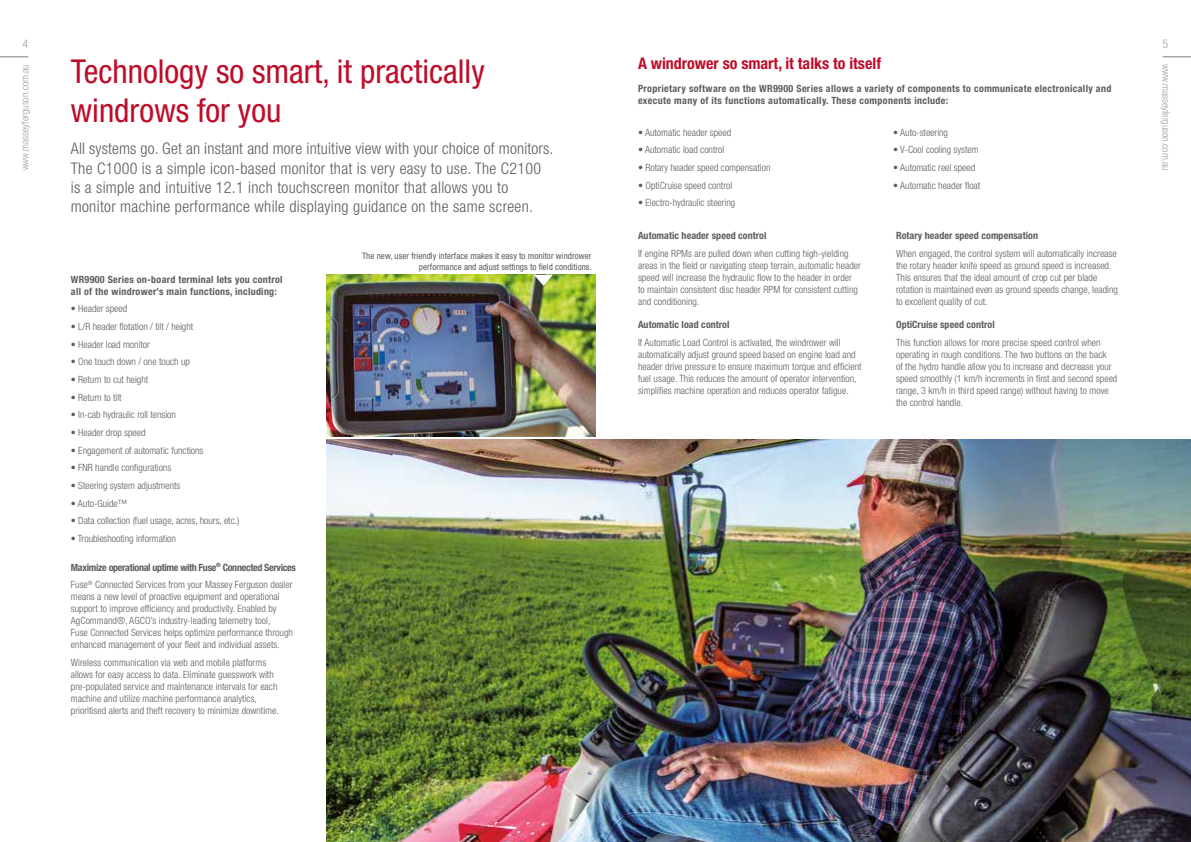
<style>
.page{position:relative;width:1191px;height:842px;background:#fff}
.page>*{position:absolute;margin:0;border:0;box-sizing:border-box;transform-origin:0 0}
.t1{font:condensed 33px/39.6px "Helvetica Neue";color:#bd0d29}
.t2{font:300 condensed 16px/19.2px "Helvetica Neue";letter-spacing:.02em;color:#5d5c5d}
.t3{font:700 condensed 16px "Helvetica Neue";color:#bd0d29}
.t4{font:300 condensed 12px "Helvetica Neue";color:#9d9ea0}
.t5{font:300 condensed 10px/12px "Helvetica Neue";letter-spacing:.005em;color:#5d5c5d}
.t6{font:700 condensed 10px/12px "Helvetica Neue";letter-spacing:.03em;color:#5d5c5d}
.t7{font:700 condensed 10px/17.7px "Helvetica Neue";letter-spacing:-.03em;color:#5d5c5d}
.t8{font:700 condensed 10px "Helvetica Neue";letter-spacing:.005em;color:#5d5c5d}
.t9{font:300 condensed 10px "Helvetica Neue";color:#9d9ea0}
.t10{font:condensed 9px/10.8px "Helvetica Neue";letter-spacing:.005em;color:#5d5c5d;text-align:right}
.s1{font-weight:300}
</style>
<div class="page">
<svg style="left:0;top:56px;width:28px;height:1px"></svg>
<svg style="left:1162px;top:56px;width:29px;height:1px"></svg>
<img style="left:326px;top:439px;width:865px;height:403px">
<img style="left:326px;top:275px;width:269px;height:161px">
<svg style="left:534px;top:275px;width:19px;height:11px"></svg>
<p class="t4" style="left:23px;top:37px;width:7px">4</p>
<p class="t9" style="left:19px;top:170px;width:108px;rotate:-90deg">www.masseyferguson.com.au</p>
<h1 class="t1" style="left:71px;top:51px;width:415px">Technology so smart, it practically windrows for you</h1>
<p class="t2" style="left:71px;top:139px;width:484px">All systems go. Get an instant and more intuitive view with your choice of monitors.<br>The C1000 is a simple icon-based monitor that is very easy to use. The C2100 is a simple and intuitive 12.1 inch touchscreen monitor that allows you to monitor machine performance while displaying guidance on the same screen.</p>
<p class="t6" style="left:71px;top:273px;width:213px">WR9900 Series on-board terminal lets you control all of the windrower’s main functions, including:</p>
<p class="t5" style="left:71px;top:303px;width:58px">• Header speed</p>
<p class="t5" style="left:71px;top:320px;width:124px">• L/R header flotation / tilt / height</p>
<p class="t5" style="left:71px;top:338px;width:81px">• Header load monitor</p>
<p class="t5" style="left:71px;top:356px;width:120px">• One touch down / one touch up</p>
<p class="t5" style="left:71px;top:373px;width:79px">• Return to cut height</p>
<p class="t5" style="left:71px;top:391px;width:52px">• Return to tilt</p>
<p class="t5" style="left:71px;top:409px;width:107px">• In-cab hydraulic roll tension</p>
<p class="t5" style="left:71px;top:426px;width:76px">• Header drop speed</p>
<p class="t5" style="left:71px;top:444px;width:134px">• Engagement of automatic functions</p>
<p class="t5" style="left:71px;top:462px;width:102px">• FNR handle configurations</p>
<p class="t5" style="left:71px;top:479px;width:111px">• Steering system adjustments</p>
<p class="t5" style="left:71px;top:497px;width:58px">• Auto-Guide™</p>
<p class="t5" style="left:71px;top:515px;width:170px">• Data collection (fuel usage, acres, hours, etc.)</p>
<p class="t5" style="left:71px;top:532px;width:107px">• Troubleshooting information</p>
<p class="t7" style="left:71px;top:558px;width:226px">Maximize operational uptime with Fuse<sup>®</sup> Connected Services<br><span class="s1">Fuse</span><sup>®</sup> <span class="s1">Connected Services from your Massey Ferguson dealer</span></p>
<p class="t5" style="left:71px;top:591px;width:224px">means a new level of proactive equipment and operational support to improve efficiency and productivity. Enabled by AgCommand®, AGCO’s industry-leading telemetry tool,<br>Fuse Connected Services helps optimize performance through enhanced management of your fleet and individual assets.</p>
<p class="t5" style="left:71px;top:656px;width:209px">Wireless communication via web and mobile platforms allows for easy access to data. Eliminate guesswork with pre-populated service and maintenance intervals for each machine and utilize machine performance analytics, prioritised alerts and theft recovery to minimize downtime.</p>
<p class="t10" style="left:362px;top:250px;width:231px">The new, user friendly interface makes it easy to monitor windrower performance and adjust settings to field conditions.</p>
<h2 class="t3" style="left:638px;top:53px;width:244px">A windrower so smart, it talks to itself</h2>
<p class="t6" style="left:638px;top:82px;width:475px">Proprietary software on the WR9900 Series allows a variety of components to communicate electronically and execute many of its functions automatically. These components include:</p>
<p class="t5" style="left:638px;top:126px;width:95px">• Automatic header speed</p>
<p class="t5" style="left:638px;top:144px;width:88px">• Automatic load control</p>
<p class="t5" style="left:638px;top:161px;width:134px">• Rotary header speed compensation</p>
<p class="t5" style="left:638px;top:179px;width:96px">• OptiCruise speed control</p>
<p class="t5" style="left:638px;top:197px;width:99px">• Electro-hydraulic steering</p>
<p class="t5" style="left:893px;top:126px;width:56px">• Auto-steering</p>
<p class="t5" style="left:893px;top:144px;width:87px">• V-Cool cooling system</p>
<p class="t5" style="left:893px;top:161px;width:83px">• Automatic reel speed</p>
<p class="t5" style="left:893px;top:179px;width:89px">• Automatic header float</p>
<p class="t8" style="left:638px;top:230px;width:130px">Automatic header speed control</p>
<p class="t5" style="left:638px;top:247px;width:224px">If engine RPMs are pulled down when cutting high-yielding areas in the field or navigating steep terrain, automatic header speed will increase the hydraulic flow to the header in order to maintain consistent disc header RPM for consistent cutting and conditioning.</p>
<p class="t8" style="left:638px;top:319px;width:93px">Automatic load control</p>
<p class="t5" style="left:638px;top:336px;width:225px">If Automatic Load Control is activated, the windrower will automatically adjust ground speed based on engine load and header drive pressure to ensure maximum torque and efficient fuel usage. This reduces the amount of operator intervention, simplifies machine operation and reduces operator fatigue.</p>
<p class="t8" style="left:896px;top:229px;width:143px">Rotary header speed compensation</p>
<p class="t5" style="left:896px;top:247px;width:223px">When engaged, the control system will automatically increase the rotary header knife speed as ground speed is increased.<br>This ensures that the ideal amount of crop cut per blade rotation is maintained even as ground speeds change, leading to excellent quality of cut.</p>
<p class="t8" style="left:896px;top:318px;width:100px">OptiCruise speed control</p>
<p class="t5" style="left:896px;top:336px;width:223px">This function allows for more precise speed control when operating in rough conditions. The two buttons on the back<br>of the hydro handle allow you to increase and decrease your speed smoothly (1 km/h increments in first and second speed range, 3 km/h in third speed range) without having to move the control handle.</p>
<p class="t4" style="left:1162px;top:37px;width:7px">5</p>
<p class="t9" style="left:1171px;top:64px;width:108px;rotate:90deg">www.masseyferguson.com.au</p>
</div>
